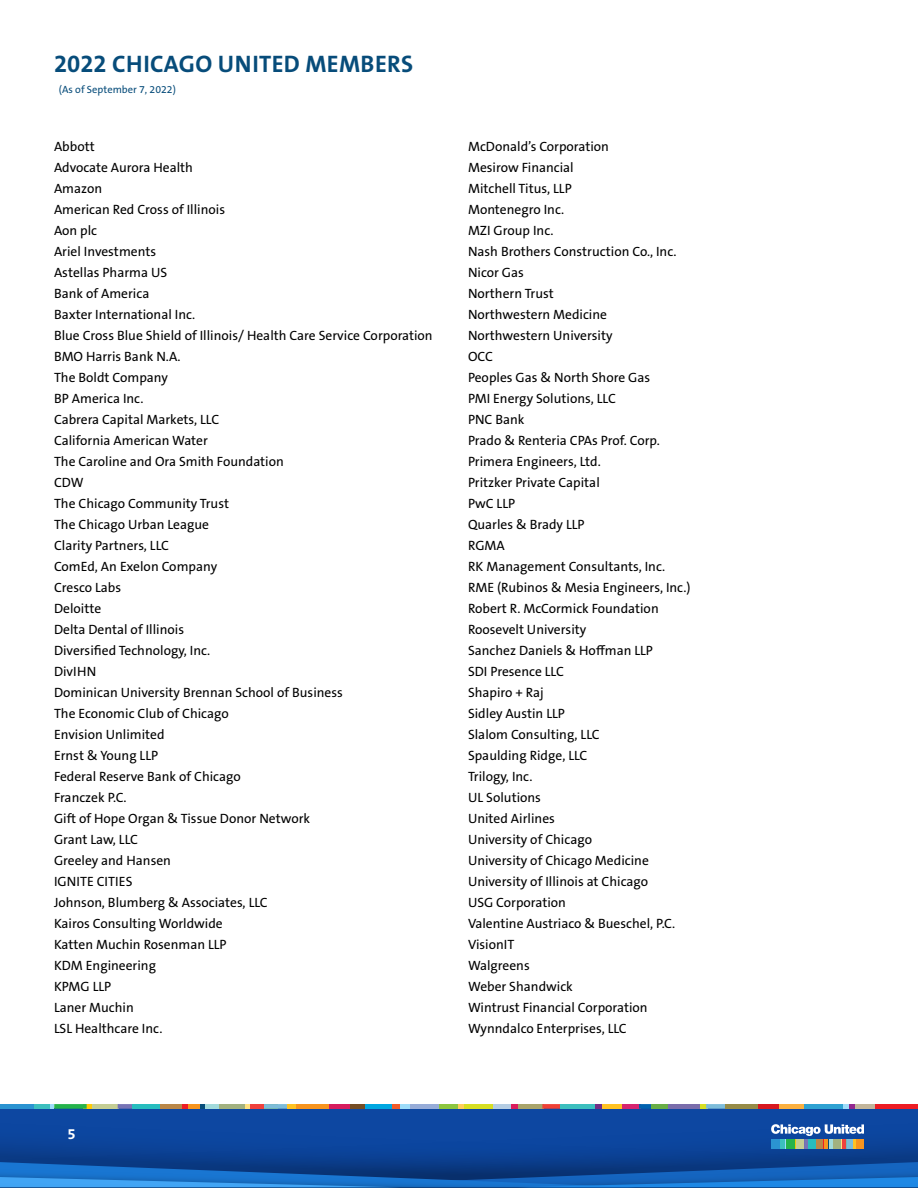
<style>
.page{position:relative;width:918px;height:1188px;background:#fff}
.page>*{position:absolute;margin:0;border:0;box-sizing:border-box;transform-origin:0 0}
.t1{font:700 24px "The Sans B W7";letter-spacing:.015em;color:#074c7a}
.t2{font:700 15px "The Sans B W7";color:#fff}
.t3{font:13.5px/21px "The Sans B W5 Plain";color:#000}
.t4{font:10.5px "The Sans B W5 Plain";color:#074c7a}
</style>
<div class="page">
<div style="left:0;top:1108px;width:918px;height:79px;background:#0d47a1"></div>
<div style="left:460px;top:1104px;width:35px;height:5px;background:#d7df23"></div>
<div style="left:493px;top:1104px;width:18px;height:5px;background:#b5cde3"></div>
<div style="left:514px;top:1104px;width:30px;height:5px;background:#a9a46b"></div>
<svg style="left:542px;top:1104px;width:19px;height:5px"></svg>
<div style="left:561px;top:1104px;width:37px;height:5px;background:#3cbfbe"></div>
<div style="left:598px;top:1104px;width:25px;height:5px;background:#ffc222"></div>
<div style="left:622px;top:1104px;width:19px;height:5px;background:#d6246f"></div>
<svg style="left:639px;top:1104px;width:12px;height:5px"></svg>
<div style="left:651px;top:1104px;width:17px;height:5px;background:#68ae45"></div>
<div style="left:668px;top:1104px;width:34px;height:5px;background:#7a6dab"></div>
<div style="left:700px;top:1104px;width:8px;height:5px;background:#d7df23"></div>
<svg style="left:706px;top:1104px;width:19px;height:5px"></svg>
<div style="left:725px;top:1104px;width:36px;height:5px;background:#968b47"></div>
<div style="left:759px;top:1104px;width:24px;height:5px;background:#d71920"></div>
<div style="left:780px;top:1104px;width:27px;height:5px;background:#fbb040"></div>
<div style="left:804px;top:1104px;width:42px;height:5px;background:#2fa2d2"></div>
<div style="left:843px;top:1104px;width:11px;height:5px;background:#9ddcf9"></div>
<svg style="left:849px;top:1104px;width:6px;height:5px"></svg>
<div style="left:855px;top:1104px;width:24px;height:5px;background:#c2b59b"></div>
<div style="left:875px;top:1104px;width:43px;height:5px;background:#ed1d24"></div>
<div style="left:456px;top:1104px;width:8px;height:5px;background:#ffcf5b"></div>
<svg style="left:264px;top:1104px;width:23px;height:5px"></svg>
<div style="left:287px;top:1104px;width:15px;height:5px;background:#ffc222"></div>
<div style="left:296px;top:1104px;width:38px;height:5px;background:#f7941e"></div>
<div style="left:330px;top:1104px;width:25px;height:5px;background:#d61d5d"></div>
<div style="left:351px;top:1104px;width:17px;height:5px;background:#754d24"></div>
<div style="left:365px;top:1104px;width:31px;height:5px;background:#00a7e1"></div>
<div style="left:392px;top:1104px;width:9px;height:5px;background:#f15a29"></div>
<div style="left:400px;top:1104px;width:13px;height:5px;background:#9ddcf9"></div>
<div style="left:410px;top:1104px;width:38px;height:5px;background:#97acd8"></div>
<div style="left:439px;top:1104px;width:19px;height:5px;background:#8dc63f"></div>
<div style="left:0;top:1104px;width:22px;height:5px;background:#2b93d1"></div>
<div style="left:18px;top:1104px;width:18px;height:5px;background:#2b93d1"></div>
<div style="left:83px;top:1104px;width:10px;height:5px;background:#ffcb05"></div>
<div style="left:92px;top:1104px;width:27px;height:5px;background:#c4cd94"></div>
<svg style="left:118px;top:1104px;width:14px;height:5px"></svg>
<div style="left:132px;top:1104px;width:35px;height:5px;background:#27bdbe"></div>
<div style="left:160px;top:1104px;width:23px;height:5px;background:#ba8748"></div>
<div style="left:182px;top:1104px;width:10px;height:5px;background:#ed1d24"></div>
<div style="left:188px;top:1104px;width:15px;height:5px;background:#f7941e"></div>
<svg style="left:200px;top:1104px;width:5px;height:5px"></svg>
<div style="left:205px;top:1104px;width:14px;height:5px;background:#a2dadb"></div>
<div style="left:219px;top:1104px;width:28px;height:5px;background:#a2b180"></div>
<svg style="left:245px;top:1104px;width:5px;height:5px"></svg>
<div style="left:250px;top:1104px;width:14px;height:5px;background:#ef413d"></div>
<svg style="left:49px;top:1104px;width:38px;height:5px"></svg>
<div style="left:34px;top:1104px;width:15px;height:5px;background:#3cbfbe"></div>
<svg style="left:511px;top:1104px;width:6px;height:5px"></svg>
<svg style="left:595px;top:1104px;width:6px;height:5px"></svg>
<svg style="left:0;top:1124px;width:918px;height:63px"></svg>
<hr style="left:780px;top:1139px;width:4px;height:10px;background:#3cbfbe">
<h1 class="t1" style="left:54px;top:48px;width:361px">2022 CHICAGO UNITED MEMBERS</h1>
<p class="t4" style="left:59px;top:82px;width:118px">(As of September 7, 2022)</p>
<p class="t3" style="left:54px;top:136px;width:380px">Abbott<br>Advocate Aurora Health<br>Amazon<br>American Red Cross of Illinois<br>Aon plc<br>Ariel Investments<br>Astellas Pharma US<br>Bank of America<br>Baxter International Inc.<br>Blue Cross Blue Shield of Illinois/ Health Care Service Corporation<br>BMO Harris Bank N.A.<br>The Boldt Company<br>BP America Inc.<br>Cabrera Capital Markets, LLC<br>California American Water<br>The Caroline and Ora Smith Foundation<br>CDW<br>The Chicago Community Trust<br>The Chicago Urban League<br>Clarity Partners, LLC<br>ComEd, An Exelon Company<br>Cresco Labs<br>Deloitte<br>Delta Dental of Illinois<br>Diversified Technology, Inc.<br>DivIHN<br>Dominican University Brennan School of Business<br>The Economic Club of Chicago<br>Envision Unlimited<br>Ernst &amp; Young LLP<br>Federal Reserve Bank of Chicago<br>Franczek P.C.<br>Gift of Hope Organ &amp; Tissue Donor Network<br>Grant Law, LLC<br>Greeley and Hansen<br>IGNITE CITIES<br>Johnson, Blumberg &amp; Associates, LLC<br>Kairos Consulting Worldwide<br>Katten Muchin Rosenman LLP<br>KDM Engineering<br>KPMG LLP<br>Laner Muchin<br>LSL Healthcare Inc.</p>
<p class="t3" style="left:468px;top:136px;width:224px">McDonald’s Corporation<br>Mesirow Financial<br>Mitchell Titus, LLP<br>Montenegro Inc.<br>MZI Group Inc.<br>Nash Brothers Construction Co., Inc.<br>Nicor Gas<br>Northern Trust<br>Northwestern Medicine<br>Northwestern University<br>OCC<br>Peoples Gas &amp; North Shore Gas<br>PMI Energy Solutions, LLC<br>PNC Bank<br>Prado &amp; Renteria CPAs Prof. Corp.<br>Primera Engineers, Ltd.<br>Pritzker Private Capital<br>PwC LLP<br>Quarles &amp; Brady LLP<br>RGMA<br>RK Management Consultants, Inc.<br>RME (Rubinos &amp; Mesia Engineers, Inc.)<br>Robert R. McCormick Foundation<br>Roosevelt University<br>Sanchez Daniels &amp; Hoffman LLP<br>SDI Presence LLC<br>Shapiro + Raj<br>Sidley Austin LLP<br>Slalom Consulting, LLC<br>Spaulding Ridge, LLC<br>Trilogy, Inc.<br>UL Solutions<br>United Airlines<br>University of Chicago<br>University of Chicago Medicine<br>University of Illinois at Chicago<br>USG Corporation<br>Valentine Austriaco &amp; Bueschel, P.C.<br>VisionIT<br>Walgreens<br>Weber Shandwick<br>Wintrust Financial Corporation<br>Wynndalco Enterprises, LLC</p>
<p class="t2" style="left:67px;top:1124px;width:10px">5</p>
</div>
